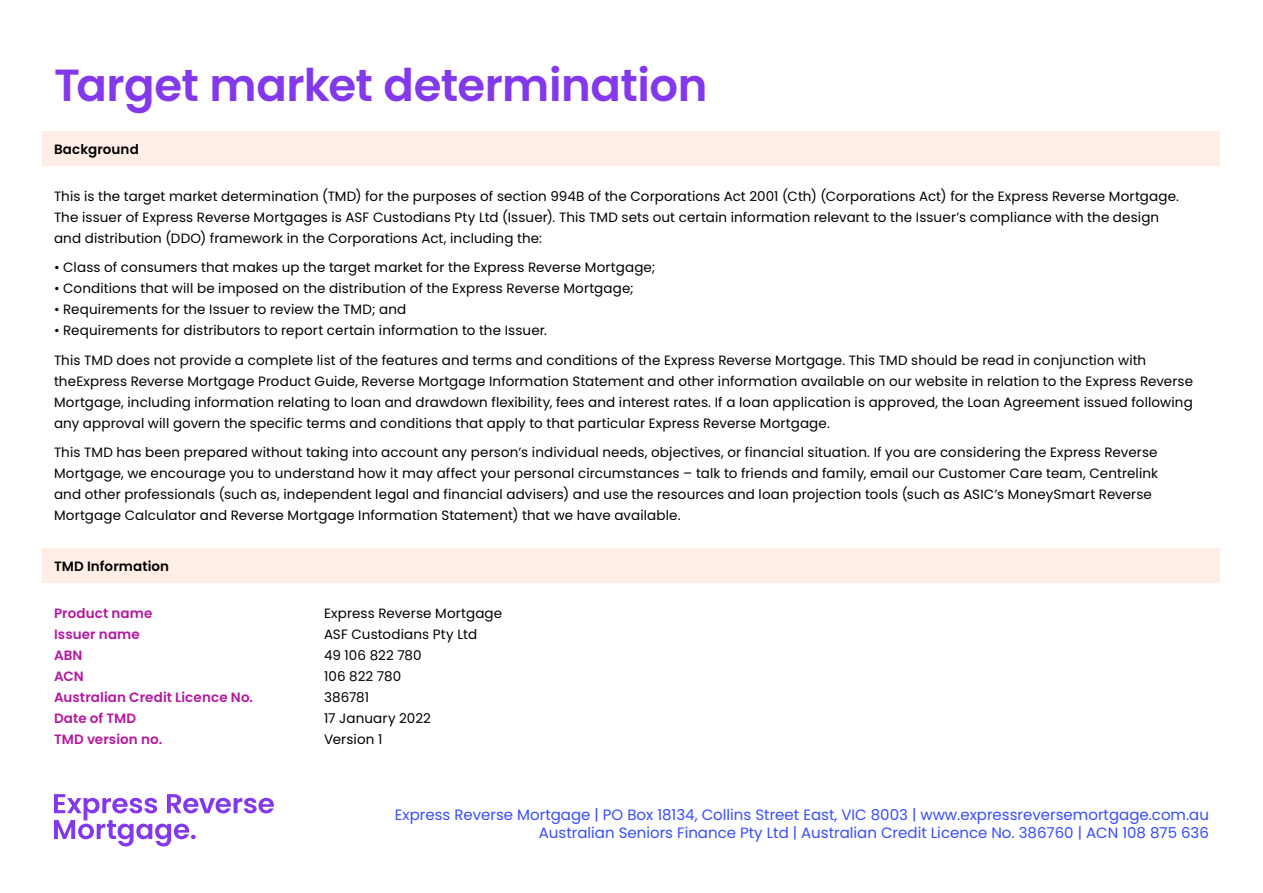
<style>
.page{position:relative;width:1263px;height:893px;background:#fff}
.page>*{position:absolute;margin:0;border:0;box-sizing:border-box;transform-origin:0 0}
.t1{font:600 45px "Poppins";letter-spacing:-.01em;color:#8338eb}
.t2{font:15px/18px "Poppins";color:#374cff;text-align:right}
.t3{font:13.5px/21px "Poppins";letter-spacing:.01em;color:#000}
.t4{font:600 13.5px "Poppins";letter-spacing:.01em;color:#b5179f}
.t5{font:600 13.5px "Poppins";letter-spacing:.01em;color:#000}
</style>
<div class="page">
<div style="left:43px;top:132px;width:1177px;height:34px;background:#ffeee6"></div>
<div style="left:43px;top:549px;width:1177px;height:34px;background:#ffeee6"></div>
<svg style="left:54px;top:794px;width:220px;height:52px"></svg>
<h1 class="t1" style="left:54px;top:59px;width:655px">Target market determination</h1>
<p class="t5" style="left:54px;top:142px;width:86px">Background</p>
<p class="t3" style="left:54px;top:185px;width:1126px">This is the target market determination (TMD) for the purposes of section 994B of the Corporations Act 2001 (Cth) (Corporations Act) for the Express Reverse Mortgage.<br>The issuer of Express Reverse Mortgages is ASF Custodians Pty Ltd (Issuer). This TMD sets out certain information relevant to the Issuer’s compliance with the design and distribution (DDO) framework in the Corporations Act, including the:</p>
<p class="t3" style="left:54px;top:257px;width:603px">• Class of consumers that makes up the target market for the Express Reverse Mortgage;</p>
<p class="t3" style="left:54px;top:278px;width:581px">• Conditions that will be imposed on the distribution of the Express Reverse Mortgage;</p>
<p class="t3" style="left:54px;top:299px;width:354px">• Requirements for the Issuer to review the TMD; and</p>
<p class="t3" style="left:54px;top:316px;width:1094px;line-height:29.5px">• Requirements for distributors to report certain information to the Issuer.<br>This TMD does not provide a complete list of the features and terms and conditions of the Express Reverse Mortgage. This TMD should be read in conjunction with</p>
<p class="t3" style="left:54px;top:371px;width:1141px;text-align:justify">theExpress Reverse Mortgage Product Guide, Reverse Mortgage Information Statement and other information available on our website in relation to the Express Reverse Mortgage, including information relating to loan and drawdown flexibility, fees and interest rates. If a loan application is approved, the Loan Agreement issued following any approval will govern the specific terms and conditions that apply to that particular Express Reverse Mortgage.</p>
<p class="t3" style="left:54px;top:442px;width:1106px">This TMD has been prepared without taking into account any person’s individual needs, objectives, or financial situation. If you are considering the Express Reverse Mortgage, we encourage you to understand how it may affect your personal circumstances – talk to friends and family, email our Customer Care team, Centrelink and other professionals (such as, independent legal and financial advisers) and use the resources and loan projection tools (such as ASIC’s MoneySmart Reverse Mortgage Calculator and Reverse Mortgage Information Statement) that we have available.</p>
<p class="t5" style="left:54px;top:558px;width:117px">TMD Information</p>
<p class="t4" style="left:54px;top:605px;width:100px">Product name</p>
<p class="t3" style="left:324px;top:602px;width:180px">Express Reverse Mortgage</p>
<p class="t4" style="left:54px;top:626px;width:87px">Issuer name</p>
<p class="t3" style="left:324px;top:623px;width:155px">ASF Custodians Pty Ltd</p>
<p class="t4" style="left:54px;top:647px;width:30px">ABN</p>
<p class="t3" style="left:324px;top:644px;width:99px">49 106 822 780</p>
<p class="t4" style="left:54px;top:668px;width:31px">ACN</p>
<p class="t3" style="left:324px;top:665px;width:79px">106 822 780</p>
<p class="t4" style="left:54px;top:689px;width:201px">Australian Credit Licence No.</p>
<p class="t3" style="left:324px;top:686px;width:46px">386781</p>
<p class="t4" style="left:54px;top:710px;width:84px">Date of TMD</p>
<p class="t3" style="left:324px;top:707px;width:108px">17 January 2022</p>
<p class="t4" style="left:54px;top:731px;width:110px">TMD version no.</p>
<p class="t3" style="left:324px;top:728px;width:60px">Version 1</p>
<p class="t2" style="left:395px;top:805px;width:816px">Express Reverse Mortgage | PO Box 18134, Collins Street East, VIC 8003 | www.expressreversemortgage.com.au<br>Australian Seniors Finance Pty Ltd | Australian Credit Licence No. 386760 | ACN 108 875 636</p>
</div>
